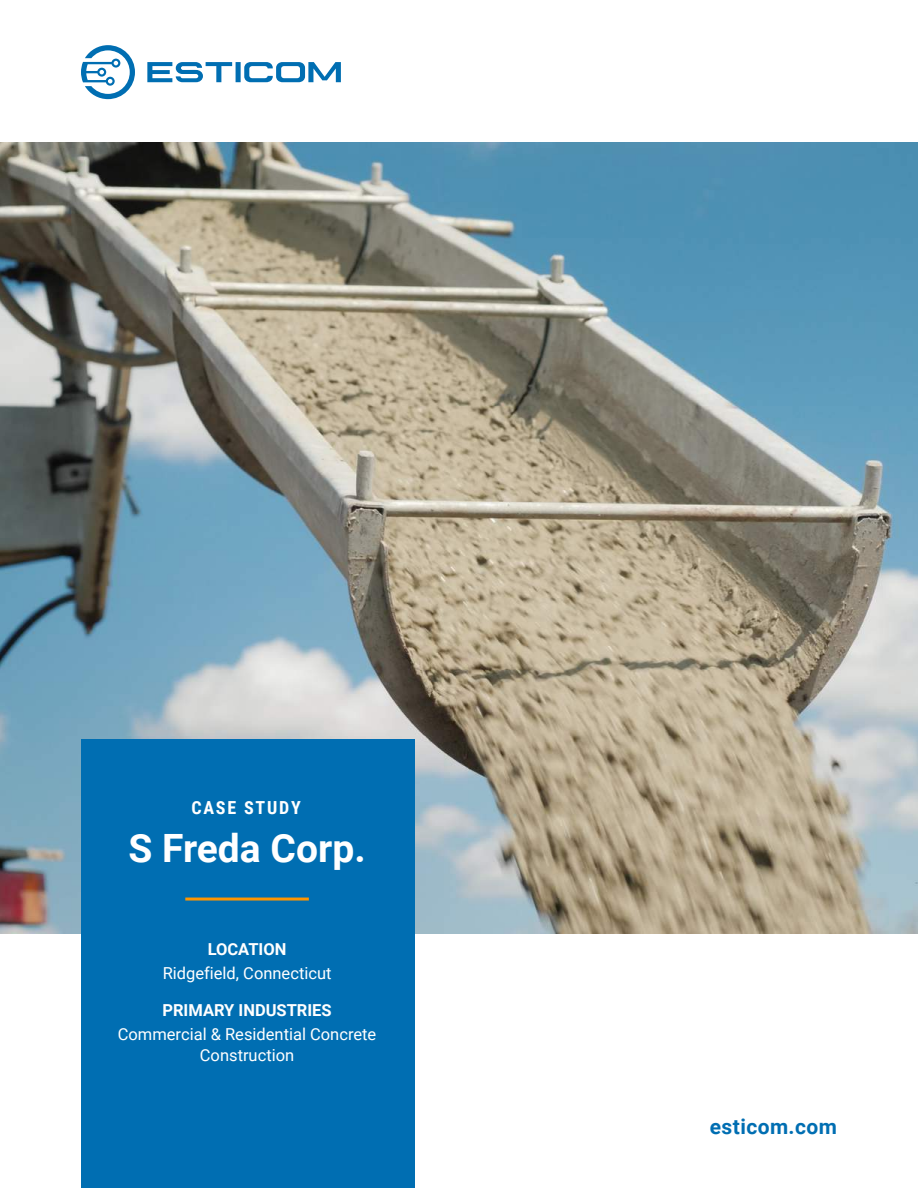
<style>
.page{position:relative;width:918px;height:1188px;background:#fff}
.page>*{position:absolute;margin:0;border:0;box-sizing:border-box;transform-origin:0 0}
.t1{font:700 39px "Roboto";color:#fff}
.t2{font:700 21px "Roboto";letter-spacing:.02em;color:#006eb2}
.t3{font:700 18px "Roboto Condensed";letter-spacing:.1em;color:#fff}
.t4{font:16.5px/21px "Roboto";color:#fff;text-align:center}
.t5{font:700 16.5px "Roboto";color:#fff}
</style>
<div class="page">
<img style="left:0;top:142px;width:918px;height:792px">
<div style="left:81px;top:740px;width:334px;height:448px;background:#006eb2"></div>
<hr style="left:185px;top:898px;width:124px;height:3px;background:#ff9500">
<svg style="left:81px;top:45px;width:260px;height:54px"></svg>
<p class="t3" style="left:191px;top:795px;width:111px">CASE STUDY</p>
<h1 class="t1" style="left:128px;top:821px;width:239px">S Freda Corp.</h1>
<p class="t5" style="left:208px;top:937px;width:80px">LOCATION</p>
<p class="t4" style="left:163px;top:962px;width:170px">Ridgefield, Connecticut</p>
<p class="t5" style="left:162px;top:999px;width:171px">PRIMARY INDUSTRIES</p>
<p class="t4" style="left:118px;top:1023px;width:260px">Commercial &amp; Residential Concrete<br>Construction</p>
<p class="t2" style="left:710px;top:1112px;width:129px">esticom.com</p>
</div>
